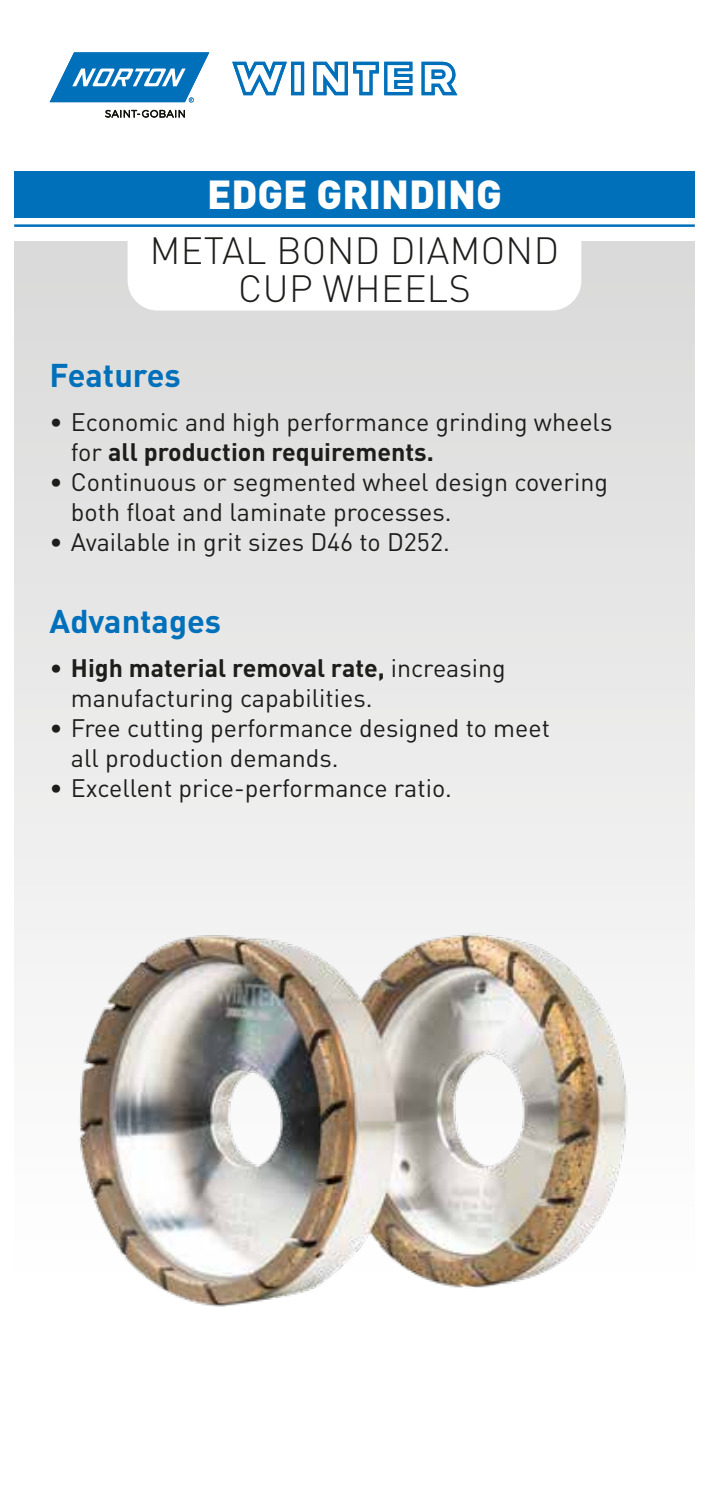
<style>
.page{position:relative;width:709px;height:1489px;background:#fff}
.page>*{position:absolute;margin:0;border:0;box-sizing:border-box;transform-origin:0 0}
.t1{font:900 40px "DIN Pro";color:#fff}
.t2{font:300 37.5px/37.5px "DIN Pro";letter-spacing:.01em;color:#1d1d1b;text-align:center}
.t3{font:700 32.5px "DIN Pro";color:#0070ba}
.t4{font:25px/30px "DIN Pro";color:#1d1d1b}
.s1{font-weight:700}
</style>
<div class="page">
<div style="left:14px;top:241px;width:680px;height:1038px;background:#e6e6e6"></div>
<div style="left:128px;top:241px;width:453px;height:69px;background:#fff"></div>
<svg style="left:50px;top:52px;width:159px;height:50px"></svg>
<svg style="left:105px;top:110px;width:80px;height:8px"></svg>
<svg style="left:313px;top:62px;width:99px;height:33px"></svg>
<svg style="left:232px;top:62px;width:72px;height:33px"></svg>
<svg style="left:421px;top:62px;width:36px;height:33px"></svg>
<div style="left:14px;top:171px;width:680px;height:46px;background:#0070ba"></div>
<hr style="left:14px;top:224px;width:680px;height:3px;background:#0070ba">
<img style="left:33px;top:857px;width:626px;height:450px">
<h1 class="t1" style="left:207px;top:168px;width:296px">EDGE GRINDING</h1>
<h2 class="t2" style="left:150px;top:230px;width:411px">METAL BOND DIAMOND<br>CUP WHEELS</h2>
<h3 class="t3" style="left:50px;top:353px;width:133px">Features</h3>
<p class="t4" style="left:71px;top:406px;width:543px;text-indent:-21px">• Economic and high performance grinding wheels for <span class="s1">all production requirements.</span></p>
<p class="t4" style="left:71px;top:466px;width:538px;text-indent:-21px">• Continuous or segmented wheel design covering both float and laminate processes.</p>
<p class="t4" style="left:50px;top:526px;width:402px">• Available in grit sizes D46 to D252.</p>
<h3 class="t3" style="left:50px;top:599px;width:173px">Advantages</h3>
<p class="t4" style="left:71px;top:652px;width:436px;text-indent:-21px">• <span class="s1">High material removal rate,</span> increasing manufacturing capabilities.</p>
<p class="t4" style="left:71px;top:712px;width:480px;text-indent:-21px">• Free cutting performance designed to meet all production demands.</p>
<p class="t4" style="left:50px;top:772px;width:404px">• Excellent price-performance ratio.</p>
</div>
